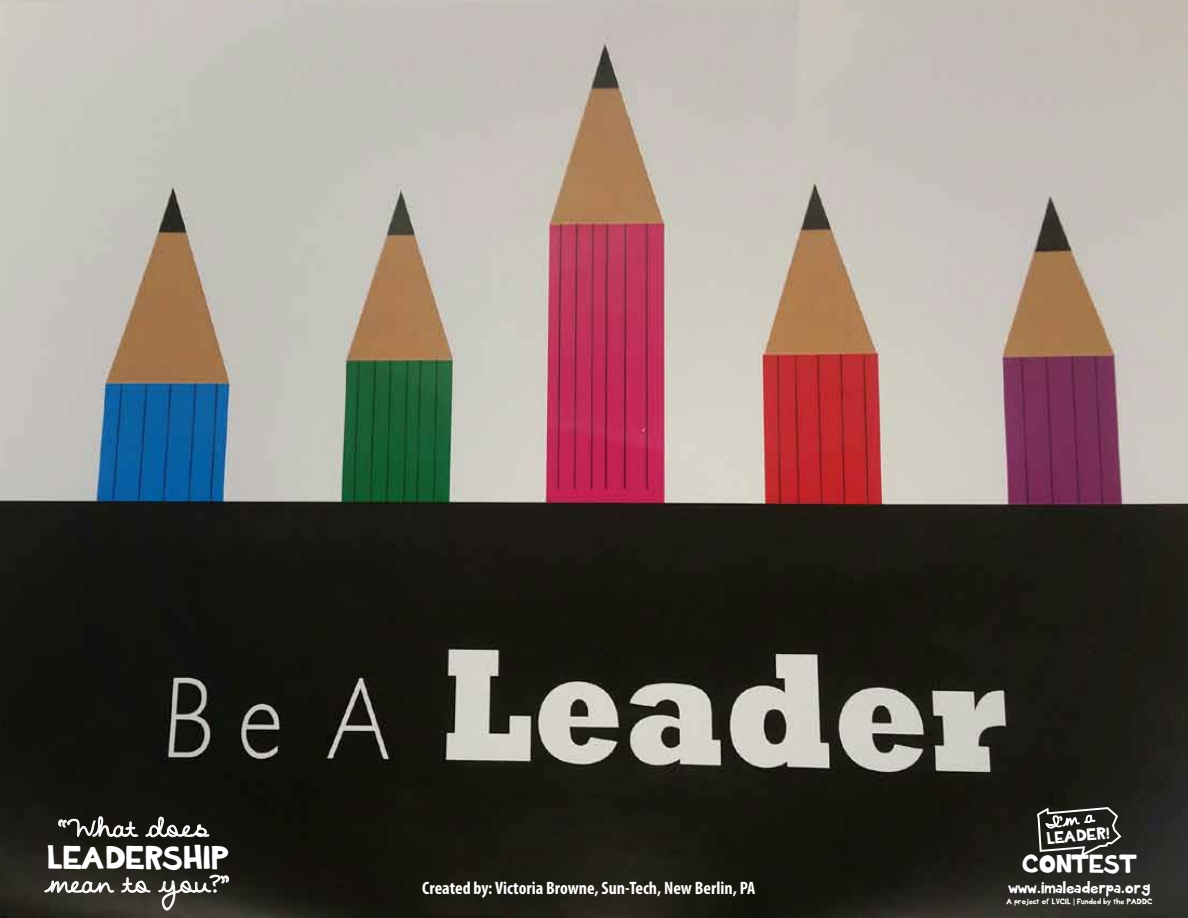
<style>
.page{position:relative;width:1188px;height:918px;background:#fff}
.page>*{position:absolute;margin:0;border:0;box-sizing:border-box;transform-origin:0 0}
.t1{font:29.7px "KB Planet Earth";color:#fff}
.t2{font:23.25px "KB Planet Earth";color:#fff}
.t3{font:20.55px "Stars From Our Eyes";color:#fff}
.t4{font:700 condensed 18px "Myriad Pro";color:#fff}
.t5{font:15.3px "KB Planet Earth";color:#fff}
.t6{font:15.15px "KB Planet Earth";color:#fff}
.t7{font:13.35px "Stars From Our Eyes";color:#fff}
.t8{font:7.35px "KB Planet Earth";color:#fff}
</style>
<div class="page">
<img style="left:0;top:0;width:1188px;height:918px">
<svg style="left:58px;top:816px;width:80px;height:22px;background:#4b4b47"></svg>
<svg style="left:145px;top:817px;width:65px;height:20px"></svg>
<svg style="left:44px;top:880px;width:71px;height:13px"></svg>
<svg style="left:121px;top:872px;width:30px;height:21px"></svg>
<svg style="left:158px;top:865px;width:71px;height:49px;background:#43423b"></svg>
<svg style="left:1035px;top:765px;width:88px;height:94px;background:#2e2f2a"></svg>
<p class="t3" style="left:58px;top:817px;width:151px">“What does</p>
<p class="t3" style="left:46px;top:873px;width:184px">mean to you?”</p>
<h1 class="t1" style="left:46px;top:844px;width:184px">LEADERSHIP</h1>
<p class="t4" style="left:422px;top:877px;width:335px">Created by: Victoria Browne, Sun-Tech, New Berlin, PA</p>
<p class="t7" style="left:1045px;top:817px;width:50px;rotate:-9deg">I’m a</p>
<p class="t6" style="left:1046px;top:832px;width:65px;rotate:-5deg">LEADER!</p>
<p class="t2" style="left:1022px;top:853px;width:116px">CONTEST</p>
<p class="t5" style="left:1008px;top:880px;width:143px">www.imaleaderpa.org</p>
<p class="t8" style="left:1006px;top:898px;width:147px">A project of LVCIL | Funded by the PADDC</p>
</div>
